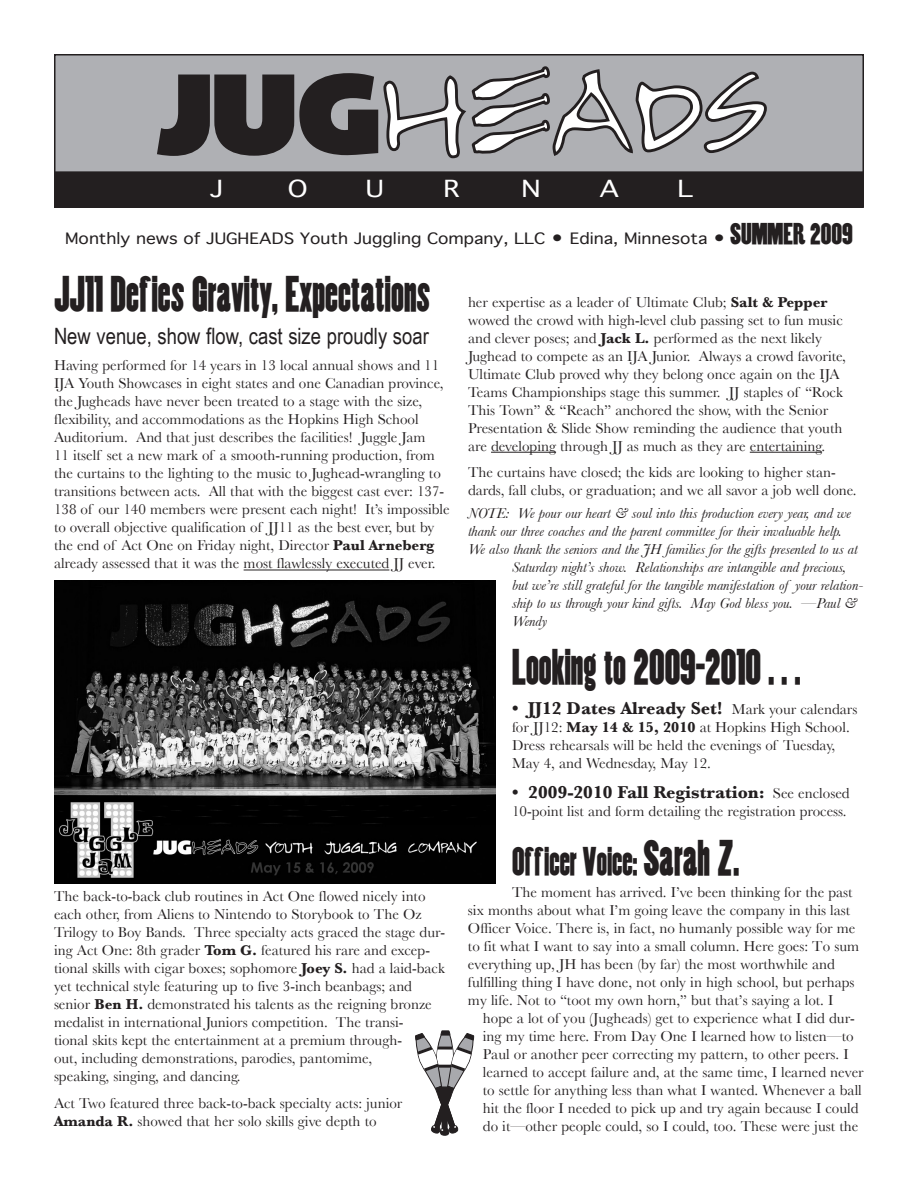
<style>
.page{position:relative;width:918px;height:1188px;background:#fff}
.page>*{position:absolute;margin:0;border:0;box-sizing:border-box;transform-origin:0 0}
.t1{font:700 45px "Copper Canyon WBW Demi";color:#231f20}
.t2{font:700 36px "Copper Canyon WBW Demi";color:#231f20}
.t3{font:22.5px "Arial Narrow";color:#231f20}
.t4{font:22.5px "Geneva";color:#fff;scale:1.2 1}
.t5{font:700 18px "Baskerville";color:#231f20}
.t6{font:15px/18px "Baskerville";color:#231f20}
.t7{font:italic 15px "Baskerville";color:#231f20}
.t8{font:15px "Geneva";color:#231f20;scale:1.14 1}
.s1{font-size:16.2px}
.s2{font-family:"Copper Canyon WBW Demi";font-weight:700;font-size:27px}
.s3{font-weight:700}
.s4{font-weight:400;font-size:15px}
.s5{font-size:45px}
</style>
<div class="page">
<div style="left:55px;top:55px;width:808px;height:135px;background:#afb0b4"></div>
<div style="left:54px;top:54px;width:810px;height:137px;border:2px solid #231f20"></div>
<div style="left:55px;top:172px;width:808px;height:35px;background:#231f20"></div>
<div style="left:54px;top:171px;width:810px;height:37px;border:2px solid #231f20"></div>
<svg style="left:157px;top:66px;width:610px;height:93px"></svg>
<hr style="left:244px;top:570px;width:145px;height:1px;background:#231f20">
<hr style="left:491px;top:452px;width:65px;height:1px;background:#231f20">
<hr style="left:750px;top:452px;width:72px;height:1px;background:#231f20">
<div style="left:440px;top:1128px;width:9px;height:8px;border:1px solid #231f20;border-radius:50%"></div>
<svg style="left:415px;top:1031px;width:59px;height:103px"></svg>
<img style="left:54px;top:580px;width:442px;height:303px">
<p class="t4" style="left:210px;top:169px;width:13px">J</p>
<p class="t4" style="left:288px;top:169px;width:18px">O</p>
<p class="t4" style="left:366px;top:169px;width:17px">U</p>
<p class="t4" style="left:444px;top:169px;width:15px">R</p>
<p class="t4" style="left:522px;top:169px;width:17px">N</p>
<p class="t4" style="left:599px;top:169px;width:18px">A</p>
<p class="t4" style="left:677px;top:169px;width:15px">L</p>
<p class="t8" style="left:65px;top:225px;width:692px">Monthly news of JUGHEADS Youth Juggling Company, LLC <span class="s1">•</span> Edina, Minnesota <span class="s1">•</span> <span class="s2">SUMMER 2009</span></p>
<p class="t1" style="left:54px;top:270px;width:378px">JJ11 Defies Gravity, Expectations</p>
<p class="t3" style="left:54px;top:323px;width:376px">New venue, show flow, cast size proudly soar</p>
<p class="t6" style="left:54px;top:356px;width:397px">Having performed for 14 years in 13 local annual shows and 11<br>IJA Youth Showcases in eight states and one Canadian province, the Jugheads have never been treated to a stage with the size, flexibility, and accommodations as the Hopkins High School Auditorium. And that just describes the facilities! Juggle Jam<br>11 itself set a new mark of a smooth-running production, from the curtains to the lighting to the music to Jughead-wrangling to transitions between acts. All that with the biggest cast ever: 137- 138 of our 140 members were present each night! It’s impossible to overall objective qualification of JJ11 as the best ever, but by the end of Act One on Friday night, Director <span class="s3">Paul Arneberg </span>already assessed that it was the most flawlessly executed JJ ever.</p>
<p class="t6" style="left:54px;top:887px;width:393px">The back-to-back club routines in Act One flowed nicely into each other, from Aliens to Nintendo to Storybook to The Oz Trilogy to Boy Bands. Three specialty acts graced the stage dur&shy;ing Act One: 8th grader <span class="s3">Tom G.</span> featured his rare and excep&shy;tional skills with cigar boxes; sophomore <span class="s3">Joey S.</span> had a laid-back yet technical style featuring up to five 3-inch beanbags; and senior <span class="s3">Ben H.</span> demonstrated his talents as the reigning bronze medalist in international Juniors competition. The transi-<br>tional skits kept the entertainment at a premium through-<br>out, including demonstrations, parodies, pantomime,<br>speaking, singing, and dancing.</p>
<p class="t6" style="left:54px;top:1094px;width:350px">Act Two featured three back-to-back specialty acts: junior<br><span class="s3">Amanda R.</span> showed that her solo skills give depth to</p>
<p class="t6" style="left:468px;top:293px;width:380px">her expertise as a leader of Ultimate Club; <span class="s3">Salt &amp; Pepper </span>wowed the crowd with high-level club passing set to fun music and clever poses; and <span class="s3">Jack L.</span> performed as the next likely Jughead to compete as an IJA Junior. Always a crowd favorite, Ultimate Club proved why they belong once again on the IJA Teams Championships stage this summer. JJ staples of “Rock This Town” &amp; “Reach” anchored the show, with the Senior Presentation &amp; Slide Show reminding the audience that youth are developing through JJ as much as they are entertaining.</p>
<p class="t6" style="left:468px;top:463px;width:390px">The curtains have closed; the kids are looking to higher stan&shy;dards, fall clubs, or graduation; and we all savor a job well done.</p>
<p class="t7" style="left:468px;top:504px;width:384px">NOTE: We pour our heart &amp; soul into this production every year, and we</p>
<p class="t7" style="left:468px;top:522px;width:376px">thank our three coaches and the parent committee for their invaluable help.</p>
<p class="t7" style="left:468px;top:540px;width:391px">We also thank the seniors and the JH families for the gifts presented to us at</p>
<p class="t7" style="left:512px;top:558px;width:336px">Saturday night’s show. Relationships are intangible and precious,</p>
<p class="t7" style="left:512px;top:576px;width:353px">but we’re still grateful for the tangible manifestation of your relation-</p>
<p class="t7" style="left:512px;top:594px;width:347px">ship to us through your kind gifts. May God bless you. —Paul &amp;</p>
<p class="t7" style="left:512px;top:612px;width:37px">Wendy</p>
<p class="t1" style="left:512px;top:643px;width:290px">Looking to 2009-2010 . . .</p>
<p class="t5" style="left:512px;top:698px;width:347px">• JJ12 Dates Already Set! <span class="s4">Mark your calendars</span></p>
<p class="t6" style="left:512px;top:718px;width:339px">for JJ12: <span class="s3">May 14 &amp; 15, 2010</span> at Hopkins High School.<br>Dress rehearsals will be held the evenings of Tuesday,<br>May 4, and Wednesday, May 12.</p>
<p class="t5" style="left:512px;top:782px;width:339px">• 2009-2010 Fall Registration: <span class="s4">See enclosed</span></p>
<p class="t6" style="left:512px;top:802px;width:336px">10-point list and form detailing the registration process.</p>
<p class="t2" style="left:512px;top:842px;width:229px">Officer Voice: <span class="s5">Sarah Z.</span></p>
<p class="t6" style="left:512px;top:883px;width:342px">The moment has arrived. I’ve been thinking for the past</p>
<p class="t6" style="left:468px;top:901px;width:384px">six months about what I’m going leave the company in this last</p>
<p class="t6" style="left:468px;top:919px;width:389px">Officer Voice. There is, in fact, no humanly possible way for me</p>
<p class="t6" style="left:468px;top:937px;width:393px">to fit what I want to say into a small column. Here goes: To sum</p>
<p class="t6" style="left:468px;top:955px;width:368px">everything up, JH has been (by far) the most worthwhile and</p>
<p class="t6" style="left:468px;top:973px;width:388px">fulfilling thing I have done, not only in high school, but perhaps</p>
<p class="t6" style="left:468px;top:991px;width:367px">my life. Not to “toot my own horn,” but that’s saying a lot. I</p>
<p class="t6" style="left:483px;top:1009px;width:374px">hope a lot of you (Jugheads) get to experience what I did dur-</p>
<p class="t6" style="left:483px;top:1027px;width:372px">ing my time here. From Day One I learned how to listen—to</p>
<p class="t6" style="left:483px;top:1045px;width:367px">Paul or another peer correcting my pattern, to other peers. I</p>
<p class="t6" style="left:483px;top:1063px;width:382px">learned to accept failure and, at the same time, I learned never</p>
<p class="t6" style="left:483px;top:1081px;width:380px">to settle for anything less than what I wanted. Whenever a ball</p>
<p class="t6" style="left:483px;top:1099px;width:377px">hit the floor I needed to pick up and try again because I could</p>
<p class="t6" style="left:483px;top:1117px;width:377px">do it—other people could, so I could, too. These were just the</p>
</div>
